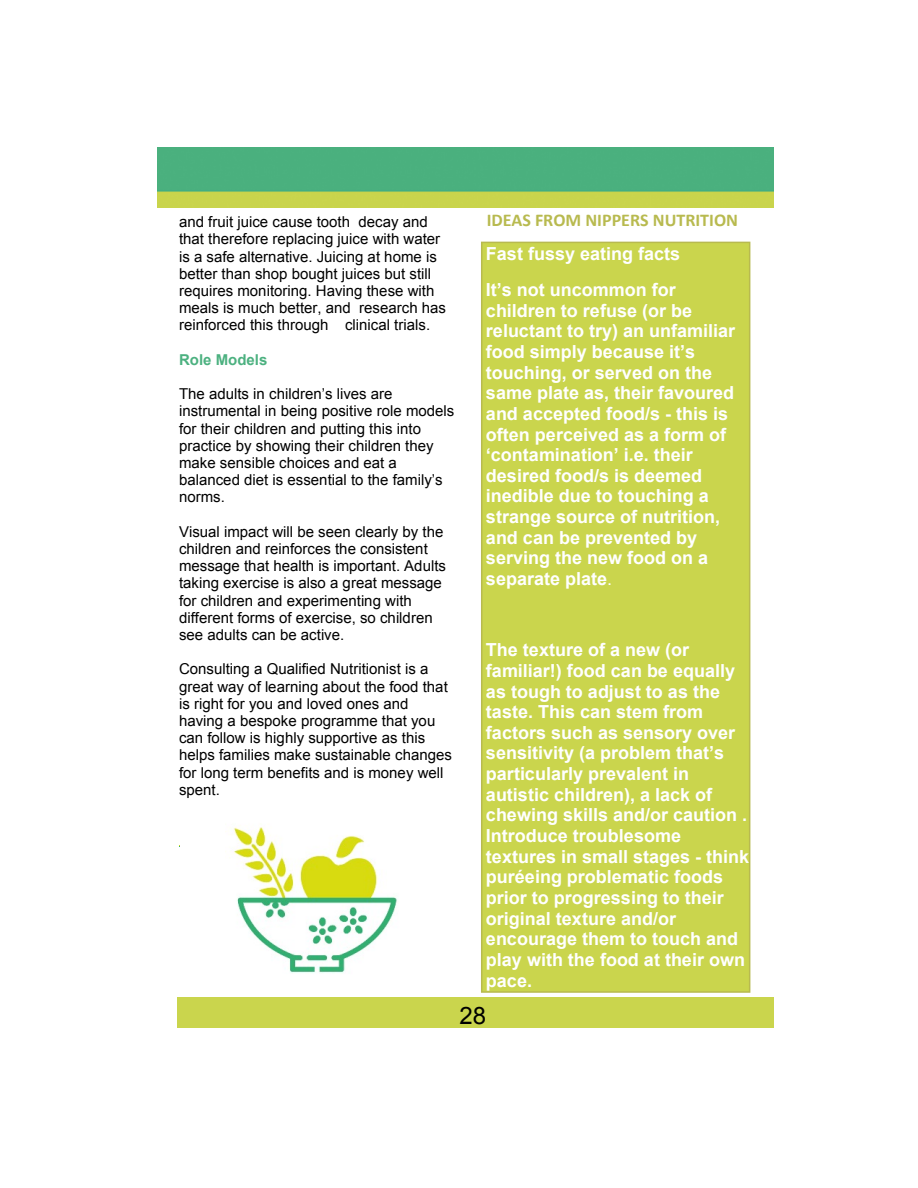
<style>
.page{position:relative;width:918px;height:1188px;background:#fff}
.page>*{position:absolute;margin:0;border:0;box-sizing:border-box;transform-origin:0 0}
.t1{font:24px "Arial";color:#000}
.t2{font:700 18px/20.7px "Arial";color:#fff}
.t3{font:700 18px "Calibri";color:#b8ba4f}
.t4{font:15px/17.2px "Arial";color:#000}
.t5{font:700 15px "Arial";color:#4cb180}
.s1{font-weight:400}
</style>
<div class="page">
<img style="left:157px;top:148px;width:617px;height:60px">
<img style="left:233px;top:827px;width:165px;height:146px">
<div style="left:482px;top:242px;width:268px;height:750px;background:#cad54d"></div>
<div style="left:481px;top:242px;width:269px;height:751px;border:2px solid #b8ba4f"></div>
<div style="left:177px;top:997px;width:597px;height:31px;background:#cad54d"></div>
<p class="t4" style="left:179px;top:215px;width:269px">and fruit juice cause tooth decay and that therefore replacing juice with water is a safe alternative. Juicing at home is better than shop bought juices but still requires monitoring. Having these with meals is much better, and research has reinforced this through clinical trials.</p>
<p class="t5" style="left:179px;top:354px;width:90px">Role Models</p>
<p class="t4" style="left:179px;top:387px;width:277px">The adults in children’s lives are instrumental in being positive role models for their children and putting this into practice by showing their children they make sensible choices and eat a balanced diet is essential to the family’s norms.</p>
<p class="t4" style="left:179px;top:524px;width:268px">Visual impact will be seen clearly by the children and reinforces the consistent message that health is important. Adults taking exercise is also a great message for children and experimenting with different forms of exercise, so children see adults can be active.</p>
<p class="t4" style="left:179px;top:662px;width:274px">Consulting a Qualified Nutritionist is a great way of learning about the food that is right for you and loved ones and having a bespoke programme that you can follow is highly supportive as this helps families make sustainable changes for long term benefits and is money well spent.</p>
<p class="t3" style="left:487px;top:212px;width:253px">IDEAS FROM NIPPERS NUTRITION</p>
<p class="t2" style="left:486px;top:238px;width:196px;line-height:35.7px">Fast fussy eating facts<br>It’s not uncommon for</p>
<p class="t2" style="left:486px;top:302px;width:251px">children to refuse (or be reluctant to try) an unfamiliar food simply because it’s touching, or served on the same plate as, their favoured and accepted food/s - this is often perceived as a form of ‘contamination’ i.e. their desired food/s is deemed inedible due to touching a strange source of nutrition, and can be prevented by serving the new food on a separate plate<span class="s1">.</span></p>
<p class="t2" style="left:486px;top:641px;width:265px">The texture of a new (or familiar!) food can be equally as tough to adjust to as the taste. This can stem from factors such as sensory over sensitivity (a problem that’s particularly prevalent in autistic children), a lack of chewing skills and/or caution .<br>Introduce troublesome textures in small stages - think puréeing problematic foods prior to progressing to their original texture and/or encourage them to touch and play with the food at their own pace.</p>
<h1 class="t1" style="left:459px;top:1006px;width:28px">28</h1>
</div>
